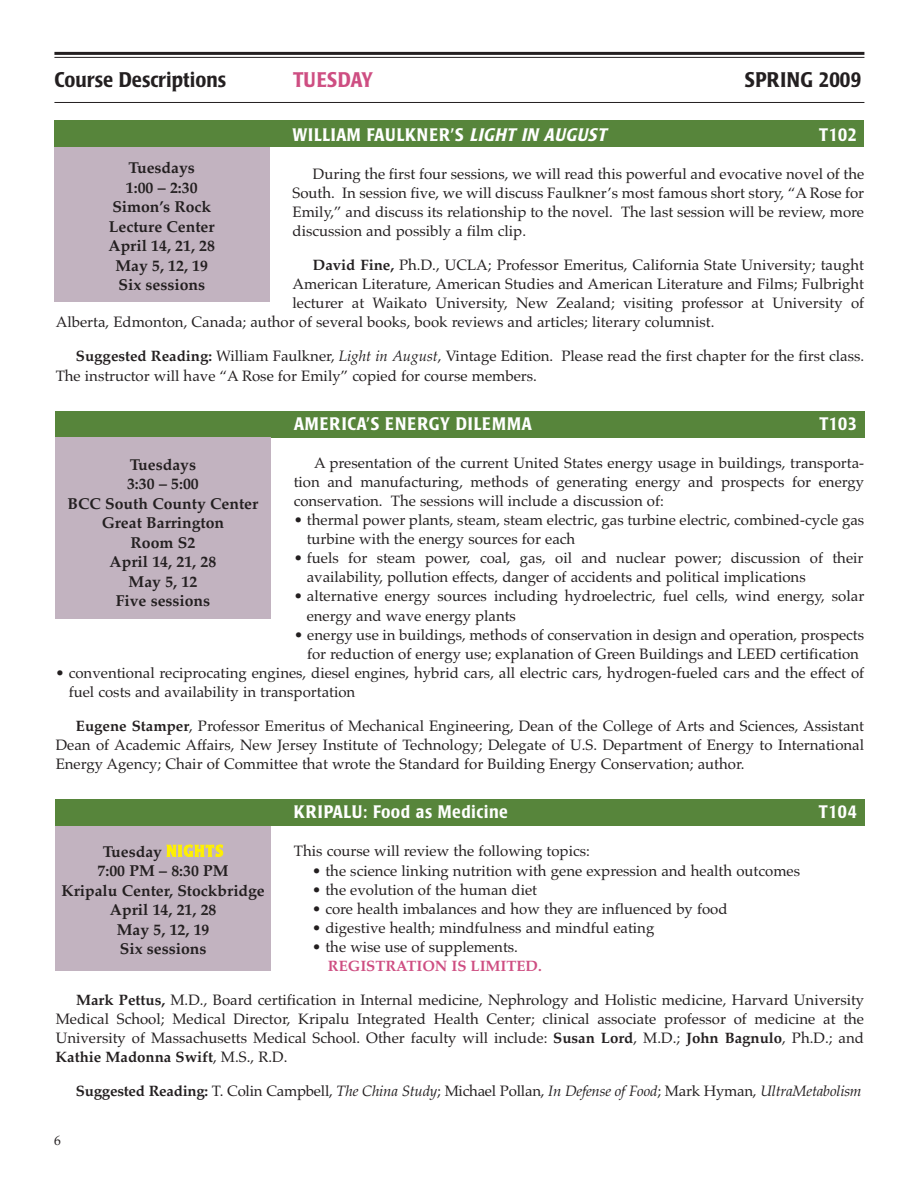
<style>
.page{position:relative;width:918px;height:1188px;background:#fff}
.page>*{position:absolute;margin:0;border:0;box-sizing:border-box;transform-origin:0 0}
.t1{font:500 condensed 21px "Poppl Laudatio";color:#231f20}
.t2{font:500 condensed 21px "Poppl Laudatio";letter-spacing:.02em;color:#231f20}
.t3{font:500 condensed 21px "Poppl Laudatio";color:#ce4e82}
.t4{font:500 condensed 18px "Poppl Laudatio";letter-spacing:.025em;color:#fff}
.t5{font:500 condensed 18px "Poppl Laudatio";letter-spacing:.065em;color:#fff}
.t6{font:700 15.75px/19.5px "Palatino";color:#231f20;text-align:center}
.t7{font:15px/19px "Palatino";color:#231f20}
.t8{font:italic 15px "Palatino";letter-spacing:-.015em;color:#231f20}
.t9{font:700 15px "Palatino";color:#ce4e82}
.t10{font:13.5px "Palatino";color:#231f20}
.s1{font-style:italic}
.s2{font-weight:700}
.s3{font-weight:700;font-style:normal}
.s4{font-style:normal}
.s5{font-family:"Poppl Laudatio";font-weight:500;font-stretch:condensed;color:#fff101}
</style>
<div class="page">
<div style="left:55px;top:411px;width:810px;height:27px;background:#57853b"></div>
<div style="left:55px;top:799px;width:810px;height:27px;background:#57853b"></div>
<div style="left:54px;top:121px;width:810px;height:26px;background:#57853b"></div>
<hr style="left:54px;top:102px;width:810px;height:1px;background:#231f20">
<hr style="left:54px;top:52px;width:810px;height:3px;background:#231f20">
<hr style="left:54px;top:57px;width:810px;height:1px;background:#231f20">
<div style="left:54px;top:147px;width:215px;height:155px;background:#c2b3c0"></div>
<div style="left:55px;top:438px;width:215px;height:181px;background:#c2b3c0"></div>
<div style="left:56px;top:826px;width:215px;height:144px;background:#c2b3c0"></div>
<h1 class="t1" style="left:54px;top:70px;width:173px">Course Descriptions</h1>
<h1 class="t3" style="left:293px;top:70px;width:81px">TUESDAY</h1>
<h1 class="t2" style="left:744px;top:70px;width:118px">SPRING 2009</h1>
<p class="t4" style="left:293px;top:127px;width:319px">WILLIAM FAULKNER’S <span class="s1">LIGHT IN AUGUST</span></p>
<p class="t4" style="left:819px;top:127px;width:39px">T102</p>
<p class="t7" style="left:293px;top:164px;width:573px;text-align:justify;text-indent:20px">During the first four sessions, we will read this powerful and evocative novel of the South. In session five, we will discuss Faulkner’s most famous short story, “A Rose for Emily,” and discuss its relationship to the novel. The last session will be review, more discussion and possibly a film clip.</p>
<p class="t7" style="left:313px;top:256px;width:553px"><span class="s2">David Fine,</span> Ph.D., UCLA; Professor Emeritus, California State University; taught</p>
<p class="t7" style="left:293px;top:275px;width:573px">American Literature, American Studies and American Literature and Films; Fulbright</p>
<p class="t7" style="left:293px;top:294px;width:573px">lecturer at Waikato University, New Zealand; visiting professor at University of</p>
<p class="t7" style="left:56px;top:313px;width:660px">Alberta, Edmonton, Canada; author of several books, book reviews and articles; literary columnist.</p>
<p class="t7" style="left:56px;top:347px;width:810px;text-indent:20px"><span class="s2">Suggested Reading:</span> William Faulkner, <span class="s1">Light in August</span>, Vintage Edition. Please read the first chapter for the first class.<br>The instructor will have “A Rose for Emily” copied for course members.</p>
<p class="t5" style="left:294px;top:416px;width:240px">AMERICA’S ENERGY DILEMMA</p>
<p class="t4" style="left:819px;top:416px;width:39px">T103</p>
<p class="t7" style="left:294px;top:453px;width:572px;text-align:justify;text-indent:20px">A presentation of the current United States energy usage in buildings, transporta&shy;tion and manufacturing, methods of generating energy and prospects for energy conservation. The sessions will include a discussion of:</p>
<p class="t7" style="left:307px;top:511px;width:559px;text-indent:-13px">• thermal power plants, steam, steam electric, gas turbine electric, combined-cycle gas turbine with the energy sources for each</p>
<p class="t7" style="left:307px;top:549px;width:558px;text-indent:-13px">• fuels for steam power, coal, gas, oil and nuclear power; discussion of their availability, pollution effects, danger of accidents and political implications</p>
<p class="t7" style="left:307px;top:587px;width:559px;text-indent:-13px">• alternative energy sources including hydroelectric, fuel cells, wind energy, solar energy and wave energy plants</p>
<p class="t7" style="left:294px;top:625px;width:572px;text-align:center">• energy use in buildings, methods of conservation in design and operation, prospects for reduction of energy use; explanation of Green Buildings and LEED certification</p>
<p class="t7" style="left:69px;top:663px;width:797px;text-indent:-13px">• conventional reciprocating engines, diesel engines, hybrid cars, all electric cars, hydrogen-fueled cars and the effect of fuel costs and availability in transportation</p>
<p class="t7" style="left:56px;top:716px;width:810px;text-align:justify;text-indent:20px"><span class="s2">Eugene Stamper</span>, Professor Emeritus of Mechanical Engineering, Dean of the College of Arts and Sciences, Assistant Dean of Academic Affairs, New Jersey Institute of Technology; Delegate of U.S. Department of Energy to International Energy Agency; Chair of Committee that wrote the Standard for Building Energy Conservation; author.</p>
<p class="t4" style="left:294px;top:804px;width:215px">KRIPALU: Food as Medicine</p>
<p class="t4" style="left:819px;top:804px;width:39px">T104</p>
<p class="t7" style="left:294px;top:842px;width:297px">This course will review the following topics:</p>
<p class="t7" style="left:312px;top:861px;width:489px">• the science linking nutrition with gene expression and health outcomes</p>
<p class="t7" style="left:312px;top:880px;width:226px">• the evolution of the human diet</p>
<p class="t7" style="left:312px;top:899px;width:417px">• core health imbalances and how they are influenced by food</p>
<p class="t7" style="left:312px;top:918px;width:344px">• digestive health; mindfulness and mindful eating</p>
<p class="t7" style="left:312px;top:937px;width:207px">• the wise use of supplements.</p>
<p class="t9" style="left:328px;top:957px;width:215px">REGISTRATION IS LIMITED.</p>
<p class="t7" style="left:56px;top:990px;width:810px;text-align:justify;text-indent:20px"><span class="s2">Mark Pettus,</span> M.D., Board certification in Internal medicine, Nephrology and Holistic medicine, Harvard University Medical School; Medical Director, Kripalu Integrated Health Center; clinical associate professor of medicine at the University of Massachusetts Medical School. Other faculty will include: <span class="s2">Susan Lord</span>, M.D.; <span class="s2">John Bagnulo</span>, Ph.D.; and <span class="s2">Kathie Madonna Swift</span>, M.S., R.D.</p>
<p class="t8" style="left:76px;top:1082px;width:787px"><span class="s3">Suggested Reading:</span> <span class="s4">T. Colin Campbell,</span> The China Study<span class="s4">; Michael Pollan,</span> In Defense of Food<span class="s4">; Mark Hyman,</span> UltraMetabolism</p>
<p class="t6" style="left:108px;top:158px;width:108px">Tuesdays<br>1:00 – 2:30<br>Simon’s Rock<br>Lecture Center<br>April 14, 21, 28<br>May 5, 12, 19<br>Six sessions</p>
<p class="t6" style="left:68px;top:455px;width:192px">Tuesdays<br>3:30 – 5:00<br>BCC South County Center<br>Great Barrington<br>Room S2<br>April 14, 21, 28<br>May 5, 12<br>Five sessions</p>
<p class="t6" style="left:61px;top:841px;width:205px">Tuesday <span class="s5">NIGHTS<br></span>7:00 PM – 8:30 PM<br>Kripalu Center, Stockbridge<br>April 14, 21, 28<br>May 5, 12, 19<br>Six sessions</p>
<p class="t10" style="left:54px;top:1132px;width:8px">6</p>
</div>
